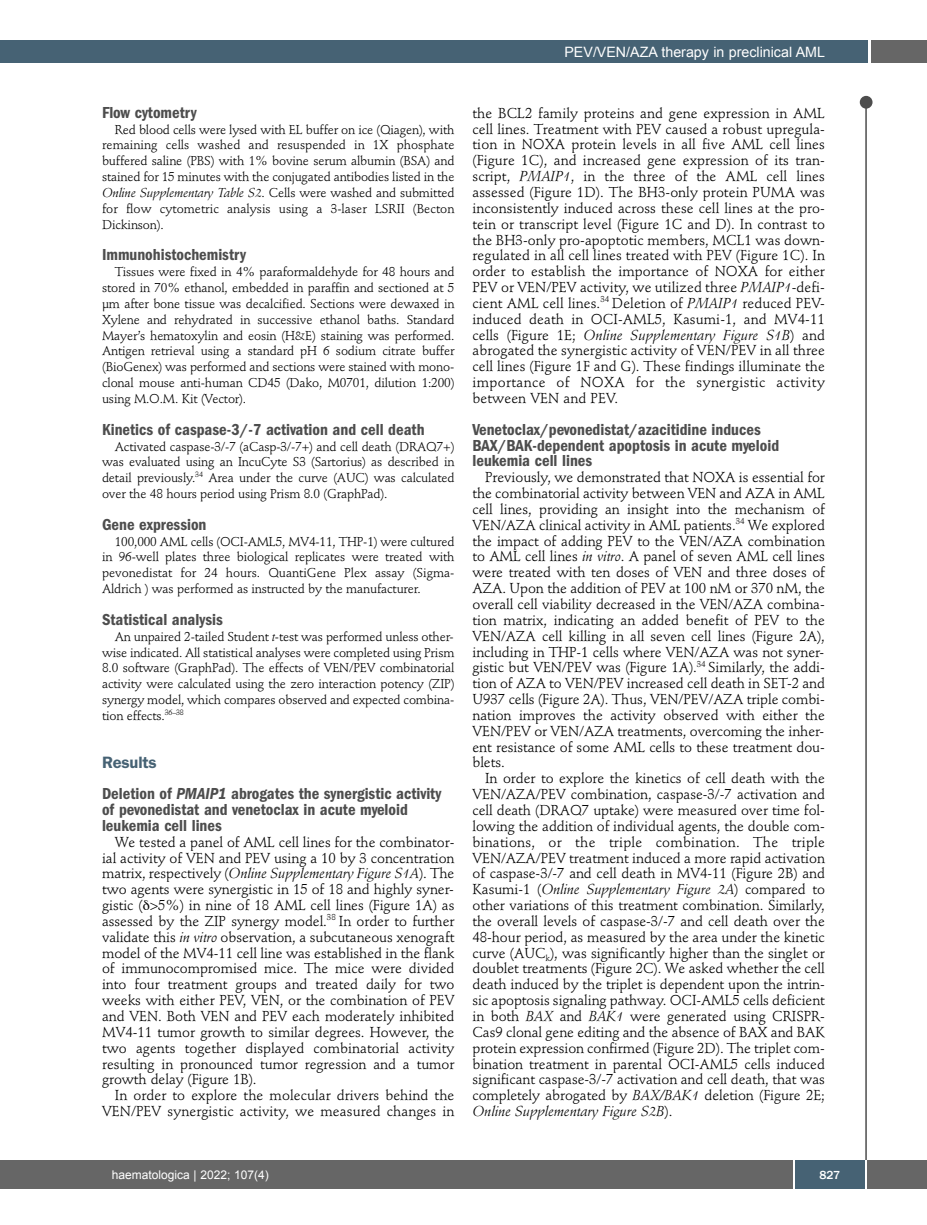
<style>
.page{position:relative;width:927px;height:1225px;background:#fff}
.page>*{position:absolute;margin:0;border:0;box-sizing:border-box;transform-origin:0 0}
.t1{font:600 condensed 16.5px/15.9px "Franklin Gothic";color:#4d4d4d}
.t2{font:14.25px/15.9px "Stempel Schneidler";letter-spacing:-.005em;color:#000;text-align:justify}
.t3{font:14.25px "Arial";color:#fff}
.t4{font:12.75px/15.9px "Stempel Schneidler";letter-spacing:-.01em;color:#000;text-align:justify}
.t5{font:12px "Arial";color:#fff}
.t6{font:500 12px "Franklin Gothic";color:#fff}
.s1{font-style:italic}
.s2{font-stretch:normal;color:#466274}
</style>
<div class="page">
<div style="left:860px;top:96px;width:12px;height:13px;background:#4d4d4d;border-radius:50%"></div>
<hr style="left:865px;top:98px;width:2px;height:1062px;background:#4d4d4d">
<div style="left:871px;top:40px;width:56px;height:22px;background:#666"></div>
<div style="left:18px;top:40px;width:849px;height:22px;background:#466274"></div>
<div style="left:17px;top:1160px;width:910px;height:28px;background:#666"></div>
<div style="left:795px;top:1160px;width:70px;height:28px;background:#466274"></div>
<hr style="left:793px;top:1160px;width:2px;height:28px;background:#fff">
<hr style="left:865px;top:1160px;width:2px;height:28px;background:#fff">
<div style="left:0;top:40px;width:19px;height:22px;background:#466274"></div>
<div style="left:0;top:1160px;width:18px;height:28px;background:#666"></div>
<p class="t3" style="left:564px;top:44px;width:262px">PEV/VEN/AZA therapy in preclinical AML</p>
<p class="t1" style="left:102px;top:106px;width:96px">Flow cytometry</p>
<p class="t4" style="left:102px;top:123px;width:354px;text-indent:13px">Red blood cells were lysed with EL buffer on ice (Qiagen), with remaining cells washed and resuspended in 1X phosphate buffered saline (PBS) with 1% bovine serum albumin (BSA) and stained for 15 minutes with the conjugated antibodies listed in the <span class="s1">Online Supplementary Table S2</span>. Cells were washed and submitted for flow cytometric analysis using a 3-laser LSRII (Becton Dickinson).</p>
<p class="t1" style="left:102px;top:248px;width:145px">Immunohistochemistry</p>
<p class="t4" style="left:102px;top:265px;width:354px;text-indent:13px">Tissues were fixed in 4% paraformaldehyde for 48 hours and stored in 70% ethanol, embedded in paraffin and sectioned at 5 µm after bone tissue was decalcified. Sections were dewaxed in Xylene and rehydrated in successive ethanol baths. Standard Mayer’s hematoxylin and eosin (H&amp;E) staining was performed.<br>Antigen retrieval using a standard pH 6 sodium citrate buffer (BioGenex) was performed and sections were stained with mono&shy;clonal mouse anti-human CD45 (Dako, M0701, dilution 1:200) using M.O.M. Kit (Vector).</p>
<p class="t1" style="left:102px;top:422px;width:324px">Kinetics of caspase-3/-7 activation and cell death</p>
<p class="t4" style="left:102px;top:439px;width:354px;text-indent:13px">Activated caspase-3/-7 (aCasp-3/-7+) and cell death (DRAQ7+) was evaluated using an IncuCyte S3 (Sartorius) as described in detail previously.<sup>34</sup> Area under the curve (AUC) was calculated over the 48 hours period using Prism 8.0 (GraphPad).</p>
<p class="t1" style="left:102px;top:517px;width:106px">Gene expression</p>
<p class="t4" style="left:102px;top:534px;width:354px;text-indent:13px">100,000 AML cells (OCI-AML5, MV4-11, THP-1) were cultured in 96-well plates three biological replicates were treated with pevonedistat for 24 hours. QuantiGene Plex assay (Sigma-Aldrich ) was performed as instructed by the manufacturer.</p>
<p class="t1" style="left:102px;top:613px;width:122px">Statistical analysis</p>
<p class="t4" style="left:102px;top:629px;width:354px;text-indent:13px">An unpaired 2-tailed Student <span class="s1">t</span>-test was performed unless other&shy;wise indicated. All statistical analyses were completed using Prism 8.0 software (GraphPad). The effects of VEN/PEV combinatorial activity were calculated using the zero interaction potency (ZIP) synergy model, which compares observed and expected combina&shy;tion effects.<sup>36–38</sup></p>
<p class="t1" style="left:102px;top:748px;width:341px;line-height:31px"><span class="s2">Results<br></span>Deletion of <span class="s1">PMAIP1</span> abrogates the synergistic activity</p>
<p class="t1" style="left:102px;top:803px;width:307px">of pevonedistat and venetoclax in acute myeloid leukemia cell lines</p>
<p class="t2" style="left:102px;top:835px;width:354px;text-indent:13px">We tested a panel of AML cell lines for the combinator&shy;ial activity of VEN and PEV using a 10 by 3 concentration matrix, respectively (<span class="s1">Online Supplementary Figure S1A</span>). The two agents were synergistic in 15 of 18 and highly syner&shy;gistic ( &gt;5%) in nine of 18 AML cell lines (Figure 1A) as assessed by the ZIP synergy model.<sup>38</sup> In order to further validate this <span class="s1">in vitro</span> observation, a subcutaneous xenograft model of the MV4-11 cell line was established in the flank of immunocompromised mice. The mice were divided into four treatment groups and treated daily for two weeks with either PEV, VEN, or the combination of PEV and VEN. Both VEN and PEV each moderately inhibited MV4-11 tumor growth to similar degrees. However, the two agents together displayed combinatorial activity resulting in pronounced tumor regression and a tumor growth delay (Figure 1B).</p>
<p class="t2" style="left:102px;top:1089px;width:354px;text-align:right">In order to explore the molecular drivers behind the<br>VEN/PEV synergistic activity, we measured changes in</p>
<p class="t2" style="left:472px;top:106px;width:354px">the BCL2 family proteins and gene expression in AML cell lines. Treatment with PEV caused a robust upregula&shy;tion in NOXA protein levels in all five AML cell lines (Figure 1C), and increased gene expression of its tran&shy;script, <span class="s1">PMAIP1</span>, in the three of the AML cell lines assessed (Figure 1D). The BH3-only protein PUMA was inconsistently induced across these cell lines at the pro&shy;tein or transcript level (Figure 1C and D). In contrast to the BH3-only pro-apoptotic members, MCL1 was down&shy;regulated in all cell lines treated with PEV (Figure 1C). In order to establish the importance of NOXA for either PEV or VEN/PEV activity, we utilized three <span class="s1">PMAIP1</span>-defi&shy;cient AML cell lines.<sup>34</sup> Deletion of <span class="s1">PMAIP1</span> reduced PEV&shy;induced death in OCI-AML5, Kasumi-1, and MV4-11 cells (Figure 1E; <span class="s1">Online Supplementary Figure S1B</span>) and abrogated the synergistic activity of VEN/PEV in all three cell lines (Figure 1F and G). These findings illuminate the importance of NOXA for the synergistic activity between VEN and PEV.</p>
<p class="t1" style="left:472px;top:422px;width:308px">Venetoclax/pevonedistat/azacitidine induces<br>BAX/BAK-dependent apoptosis in acute myeloid leukemia cell lines</p>
<p class="t2" style="left:472px;top:471px;width:354px;text-indent:13px">Previously, we demonstrated that NOXA is essential for the combinatorial activity between VEN and AZA in AML cell lines, providing an insight into the mechanism of VEN/AZA clinical activity in AML patients.<sup>34</sup> We explored the impact of adding PEV to the VEN/AZA combination to AML cell lines <span class="s1">in vitro</span>. A panel of seven AML cell lines were treated with ten doses of VEN and three doses of AZA. Upon the addition of PEV at 100 nM or 370 nM, the overall cell viability decreased in the VEN/AZA combina&shy;tion matrix, indicating an added benefit of PEV to the VEN/AZA cell killing in all seven cell lines (Figure 2A), including in THP-1 cells where VEN/AZA was not syner&shy;gistic but VEN/PEV was (Figure 1A).<sup>34</sup> Similarly, the addi&shy;tion of AZA to VEN/PEV increased cell death in SET-2 and U937 cells (Figure 2A). Thus, VEN/PEV/AZA triple combi&shy;nation improves the activity observed with either the VEN/PEV or VEN/AZA treatments, overcoming the inher&shy;ent resistance of some AML cells to these treatment dou&shy;blets.</p>
<p class="t2" style="left:472px;top:772px;width:354px;text-indent:13px">In order to explore the kinetics of cell death with the VEN/AZA/PEV combination, caspase-3/-7 activation and cell death (DRAQ7 uptake) were measured over time fol&shy;lowing the addition of individual agents, the double com&shy;binations, or the triple combination. The triple VEN/AZA/PEV treatment induced a more rapid activation of caspase-3/-7 and cell death in MV4-11 (Figure 2B) and Kasumi-1 (<span class="s1">Online Supplementary Figure 2A</span>) compared to other variations of this treatment combination. Similarly, the overall levels of caspase-3/-7 and cell death over the 48-hour period, as measured by the area under the kinetic curve (AUC<sub>k</sub>), was significantly higher than the singlet or doublet treatments (Figure 2C). We asked whether the cell death induced by the triplet is dependent upon the intrin&shy;sic apoptosis signaling pathway. OCI-AML5 cells deficient in both <span class="s1">BAX</span> and <span class="s1">BAK1</span> were generated using CRISPR-Cas9 clonal gene editing and the absence of BAX and BAK protein expression confirmed (Figure 2D). The triplet com&shy;bination treatment in parental OCI-AML5 cells induced significant caspase-3/-7 activation and cell death, that was completely abrogated by <span class="s1">BAX/BAK1</span> deletion (Figure 2E; <span class="s1">Online Supplementary Figure S2B</span>).</p>
<p class="t5" style="left:112px;top:1168px;width:158px">haematologica | 2022; 107(4)</p>
<p class="t6" style="left:820px;top:1167px;width:22px">827</p>
</div>
